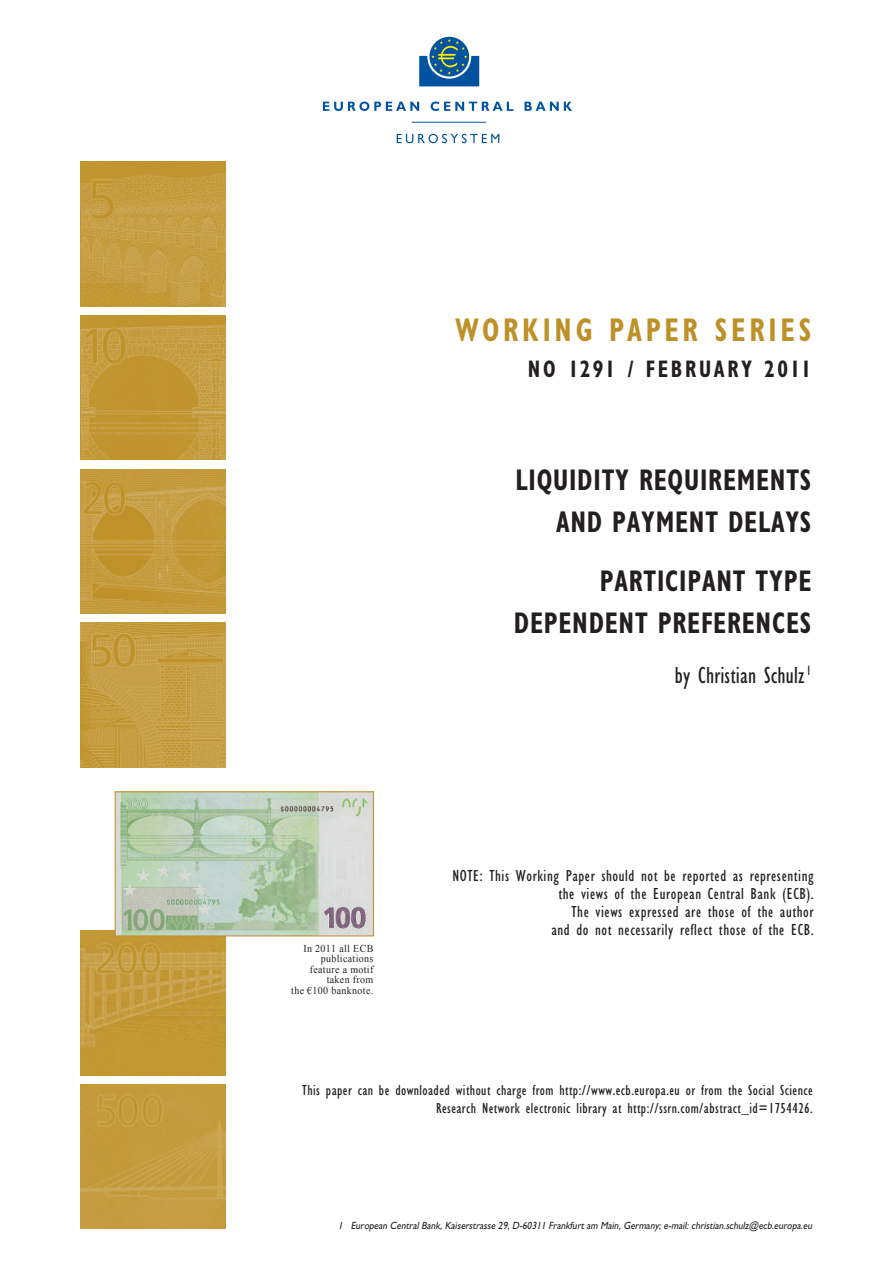
<style>
.page{position:relative;width:893px;height:1263px;background:#fff}
.page>*{position:absolute;margin:0;border:0;box-sizing:border-box;transform-origin:0 0}
.t1{font:700 condensed 33px "Gill Sans Myriad";letter-spacing:.135em;color:#bd9128;scale:.85 1}
.t2{font:700 condensed 30px/42px "Gill Sans Myriad";letter-spacing:.03em;color:#231f20;text-align:right;scale:.85 1}
.t3{font:700 condensed 24px "Gill Sans Myriad";letter-spacing:.12em;color:#231f20;scale:.85 1}
.t4{font:condensed 24px "Gill Sans Myriad";letter-spacing:.01em;color:#231f20;scale:.95 1}
.t5{font:condensed 16.5px/18px "Gill Sans Myriad";letter-spacing:.035em;color:#231f20;text-align:right}
.t6{font:condensed 15px/18px "Gill Sans Myriad";letter-spacing:.03em;color:#231f20;text-align:right}
.t7{font:italic 10.5px "Gill Sans Myriad";color:#231f20;scale:.9 1}
.t8{font:10.5px/10.5px "Times New Roman WGL";letter-spacing:.035em;color:#231f20;text-align:right;scale:.95 1}
</style>
<div class="page">
<svg style="left:429px;top:37px;width:40px;height:39px"></svg>
<svg style="left:419px;top:39px;width:60px;height:47px"></svg>
<svg style="left:323px;top:102px;width:96px;height:9px"></svg>
<svg style="left:431px;top:102px;width:82px;height:9px"></svg>
<svg style="left:524px;top:102px;width:48px;height:9px"></svg>
<svg style="left:397px;top:134px;width:102px;height:9px"></svg>
<hr style="left:412px;top:122px;width:74px;height:1px;background:#0153a0">
<img style="left:81px;top:162px;width:144px;height:144px">
<img style="left:81px;top:315px;width:144px;height:145px">
<img style="left:81px;top:469px;width:144px;height:145px">
<img style="left:81px;top:623px;width:144px;height:144px">
<img style="left:81px;top:931px;width:144px;height:144px">
<img style="left:81px;top:1084px;width:144px;height:145px">
<img style="left:117px;top:793px;width:255px;height:141px">
<div style="left:115px;top:791px;width:259px;height:145px;border:1px solid #bd9128"></div>
<h1 class="t1" style="left:455px;top:319px;width:421px">WORKING PAPER SERIES</h1>
<h3 class="t3" style="left:528px;top:360px;width:335px">NO 1291 / FEBRUARY 2011</h3>
<h2 class="t2" style="left:515px;top:462px;width:350px">LIQUIDITY REQUIREMENTS<br>AND PAYMENT DELAYS</h2>
<h2 class="t2" style="left:514px;top:563px;width:351px">PARTICIPANT TYPE<br>DEPENDENT PREFERENCES</h2>
<h3 class="t4" style="left:675px;top:667px;width:145px">by Christian Schulz <sup>1</sup></h3>
<p class="t8" style="left:291px;top:944px;width:88px">In 2011 all ECB publications feature a motif taken from<br>the €100 banknote.</p>
<p class="t5" style="left:452px;top:869px;width:363px">NOTE: This Working Paper should not be reported as representing the views of the European Central Bank (ECB).<br>The views expressed are those of the author<br>and do not necessarily reflect those of the ECB.</p>
<p class="t6" style="left:302px;top:1082px;width:512px">This paper can be downloaded without charge from http://www.ecb.europa.eu or from the Social Science<br>Research Network electronic library at http://ssrn.com/abstract_id=1754426.</p>
<p class="t7" style="left:338px;top:1222px;width:530px">1 European Central Bank, Kaiserstrasse 29, D-60311 Frankfurt am Main, Germany; e-mail: christian.schulz@ecb.europa.eu</p>
</div>
